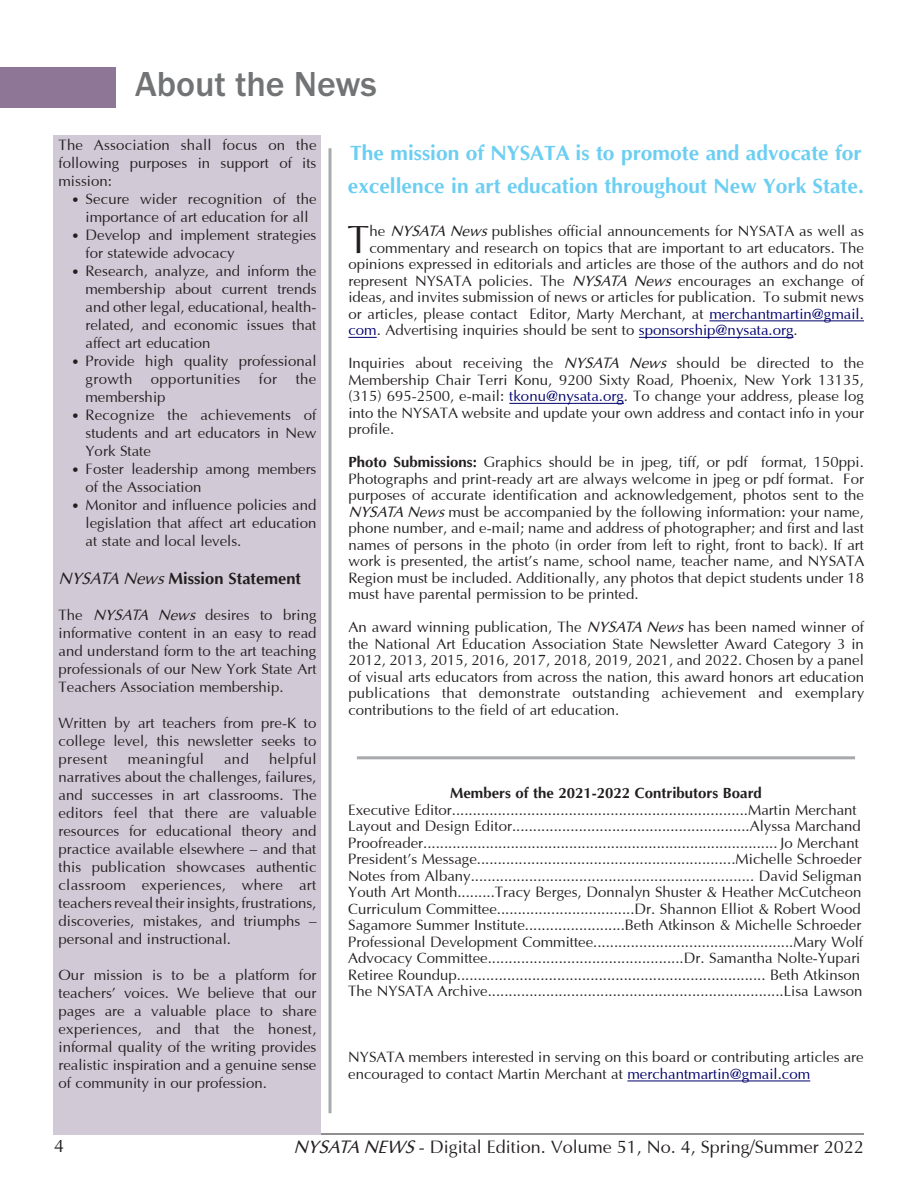
<style>
.page{position:relative;width:918px;height:1188px;background:#fff}
.page>*{position:absolute;margin:0;border:0;box-sizing:border-box;transform-origin:0 0}
._2_body_text_2_no_id{font:39.3px "Optima";color:#231f20}
.Page_Header{font:500 36px "Franklin Gothic URW";color:#717375}
.author_titles{font:700 21px/32.4px "Optima";color:#6ccef2}
.t1{font:18px "Optima";color:#231f20}
.body_text_without_i{font:700 16.5px "Optima";color:#231f20}
._2_body_text_2_no_id-2{font:15px/16.5px "Optima";color:#231f20;text-align:justify}
.body_text_without_i-2{font:15px/18px "Optima";color:#231f20;text-align:justify}
._2_body_text_2_no_id-3{font:700 15px "Optima";color:#231f20}
.body_text_without_i-3{font:15px "Optima";letter-spacing:.03em;color:#231f20}
.s1{font-family:"Cambria";font-weight:700}
.s2{font-weight:400;font-style:italic}
.s3{font-style:italic}
.s4{color:#00006e}
.s5{font-weight:700}
</style>
<div class="page">
<hr style="left:54px;top:1134px;width:810px;height:1px;background:#231f20">
<div style="left:54px;top:135px;width:267px;height:999px;background:#d2c9d6"></div>
<hr style="left:709px;top:321px;width:155px;height:1px;background:#00006e">
<svg style="left:348px;top:337px;width:29px;height:1px"></svg>
<hr style="left:639px;top:337px;width:155px;height:1px;background:#00006e">
<hr style="left:509px;top:403px;width:115px;height:1px;background:#00006e">
<svg style="left:328px;top:148px;width:4px;height:965px;background:#bdbec1"></svg>
<hr style="left:357px;top:756px;width:498px;height:3px;background:#a8a9ad">
<div style="left:0;top:68px;width:116px;height:40px;background:#8e7697"></div>
<hr style="left:627px;top:1081px;width:183px;height:1px;background:#00006e">
<p class="Page_Header" style="left:135px;top:62px;width:243px">About the News</p>
<p class="body_text_without_i-2" style="left:58px;top:137px;width:260px">The Association shall focus on the following purposes in support of its mission:</p>
<p class="_2_body_text_2_no_id-2" style="left:72px;top:191px;width:246px;line-height:18px;text-align:center"><span class="s1">•</span> Secure wider recognition of the importance of art education for all</p>
<p class="_2_body_text_2_no_id-2" style="left:86px;top:227px;width:232px;line-height:18px;text-indent:-14px"><span class="s1">•</span> Develop and implement strategies for statewide advocacy</p>
<p class="_2_body_text_2_no_id-2" style="left:86px;top:263px;width:233px;line-height:18px;text-indent:-14px"><span class="s1">•</span> Research, analyze, and inform the membership about current trends and other legal, educational, health&shy;related, and economic issues that affect art education</p>
<p class="_2_body_text_2_no_id-2" style="left:86px;top:353px;width:233px;line-height:18px;text-indent:-14px"><span class="s1">•</span> Provide high quality professional growth opportunities for the membership</p>
<p class="_2_body_text_2_no_id-2" style="left:86px;top:407px;width:233px;line-height:18px;text-indent:-14px"><span class="s1">•</span> Recognize the achievements of students and art educators in New York State</p>
<p class="_2_body_text_2_no_id-2" style="left:86px;top:461px;width:232px;line-height:18px;text-indent:-14px"><span class="s1">•</span> Foster leadership among members of the Association</p>
<p class="_2_body_text_2_no_id-2" style="left:86px;top:497px;width:232px;line-height:18px;text-indent:-14px"><span class="s1">•</span> Monitor and influence policies and legislation that affect art education at state and local levels.</p>
<p class="body_text_without_i" style="left:58px;top:569px;width:244px"><span class="s2">NYSATA News</span> Mission Statement</p>
<p class="body_text_without_i-2" style="left:58px;top:607px;width:260px">The <span class="s3">NYSATA News</span> desires to bring informative content in an easy to read and understand form to the art teaching professionals of our New York State Art Teachers Association membership.</p>
<p class="body_text_without_i-2" style="left:58px;top:715px;width:259px">Written by art teachers from pre-K to college level, this newsletter seeks to present</p>
<p class="body_text_without_i-2" style="left:58px;top:751px;width:260px;text-indent:211px">helpful narratives about the challenges, failures, and successes in art classrooms. The editors feel that there are valuable resources for educational theory and practice available elsewhere – and that this publication showcases authentic classroom experiences, where art teachers reveal their insights, frustrations, discoveries, mistakes, and triumphs – personal and instructional.</p>
<p class="body_text_without_i-2" style="left:58px;top:967px;width:260px">Our mission is to be a platform for teachers’ voices. We believe that our pages are a valuable place to share experiences, and that the honest, informal quality of the writing provides realistic inspiration and a genuine sense of community in our profession.</p>
<p class="body_text_without_i-3" style="left:128px;top:751px;width:78px">meaningful</p>
<p class="body_text_without_i-2" style="left:224px;top:751px;width:27px">and</p>
<p class="author_titles" style="left:348px;top:138px;width:517px">The mission of NYSATA is to promote and advocate for excellence in art education throughout New York State.</p>
<p class="_2_body_text_2_no_id" style="left:348px;top:219px;width:23px">T</p>
<p class="_2_body_text_2_no_id-2" style="left:369px;top:224px;width:496px">he <span class="s3">NYSATA News</span> publishes official announcements for NYSATA as well as</p>
<p class="_2_body_text_2_no_id-2" style="left:369px;top:240px;width:496px">commentary and research on topics that are important to art educators. The</p>
<p class="_2_body_text_2_no_id-2" style="left:348px;top:257px;width:517px">opinions expressed in editorials and articles are those of the authors and do not</p>
<p class="_2_body_text_2_no_id-2" style="left:348px;top:273px;width:517px">represent NYSATA policies. The <span class="s3">NYSATA News</span> encourages an exchange of</p>
<p class="_2_body_text_2_no_id-2" style="left:348px;top:290px;width:517px">ideas, and invites submission of news or articles for publication. To submit news</p>
<p class="_2_body_text_2_no_id-2" style="left:348px;top:306px;width:517px">or articles, please contact Editor, Marty Merchant, at <span class="s4">merchantmartin@gmail.</span></p>
<p class="_2_body_text_2_no_id-2" style="left:348px;top:323px;width:451px"><span class="s4">com</span>. Advertising inquiries should be sent to <span class="s4">sponsorship@nysata.org</span>.</p>
<p class="_2_body_text_2_no_id-2" style="left:348px;top:356px;width:517px">Inquiries about receiving the <span class="s3">NYSATA News</span> should be directed to the Membership Chair Terri Konu, 9200 Sixty Road, Phoenix, New York 13135, (315) 695-2500, e-mail: <span class="s4">tkonu@nysata.org</span>. To change your address, please log into the NYSATA website and update your own address and contact info in your profile.</p>
<p class="_2_body_text_2_no_id-2" style="left:348px;top:455px;width:518px"><span class="s5">Photo Submissions:</span> Graphics should be in jpeg, tiff, or pdf format, 150ppi.<br>Photographs and print-ready art are always welcome in jpeg or pdf format. For purposes of accurate identification and acknowledgement, photos sent to the <span class="s3">NYSATA News</span> must be accompanied by the following information: your name, phone number, and e-mail; name and address of photographer; and first and last names of persons in the photo (in order from left to right, front to back). If art work is presented, the artist’s name, school name, teacher name, and NYSATA Region must be included. Additionally, any photos that depict students under 18 must have parental permission to be printed.</p>
<p class="_2_body_text_2_no_id-2" style="left:348px;top:620px;width:517px">An award winning publication, The <span class="s3">NYSATA News</span> has been named winner of the National Art Education Association State Newsletter Award Category 3 in 2012, 2013, 2015, 2016, 2017, 2018, 2019, 2021, and 2022. Chosen by a panel of visual arts educators from across the nation, this award honors art education publications that demonstrate outstanding achievement and exemplary contributions to the field of art education.</p>
<p class="_2_body_text_2_no_id-3" style="left:450px;top:785px;width:313px">Members of the 2021-2022 Contributors Board</p>
<p class="_2_body_text_2_no_id-2" style="left:348px;top:802px;width:510px">Executive Editor.......................................................................Martin Merchant</p>
<p class="_2_body_text_2_no_id-2" style="left:348px;top:819px;width:514px">Layout and Design Editor.........................................................Alyssa Marchand</p>
<p class="_2_body_text_2_no_id-2" style="left:348px;top:835px;width:512px">Proofreader..................................................................................... Jo Merchant</p>
<p class="_2_body_text_2_no_id-2" style="left:348px;top:852px;width:515px">President’s Message..............................................................Michelle Schroeder</p>
<p class="_2_body_text_2_no_id-2" style="left:348px;top:868px;width:515px">Notes from Albany.................................................................... David Seligman</p>
<p class="_2_body_text_2_no_id-2" style="left:348px;top:885px;width:515px">Youth Art Month.........Tracy Berges, Donnalyn Shuster &amp; Heather McCutcheon</p>
<p class="_2_body_text_2_no_id-2" style="left:348px;top:901px;width:514px">Curriculum Committee.................................Dr. Shannon Elliot &amp; Robert Wood</p>
<p class="_2_body_text_2_no_id-2" style="left:348px;top:918px;width:515px">Sagamore Summer Institute........................Beth Atkinson &amp; Michelle Schroeder</p>
<p class="_2_body_text_2_no_id-2" style="left:348px;top:934px;width:516px">Professional Development Committee................................................Mary Wolf</p>
<p class="_2_body_text_2_no_id-2" style="left:348px;top:951px;width:514px">Advocacy Committee...............................................Dr. Samantha Nolte-Yupari</p>
<p class="_2_body_text_2_no_id-2" style="left:348px;top:967px;width:514px">Retiree Roundup.......................................................................... Beth Atkinson</p>
<p class="_2_body_text_2_no_id-2" style="left:348px;top:984px;width:516px">The NYSATA Archive.......................................................................Lisa Lawson</p>
<p class="_2_body_text_2_no_id-2" style="left:348px;top:1050px;width:517px">NYSATA members interested in serving on this board or contributing articles are encouraged to contact Martin Merchant at <span class="s4">merchantmartin@gmail.com</span></p>
<p class="t1" style="left:54px;top:1137px;width:12px">4</p>
<p class="t1" style="left:294px;top:1138px;width:572px"><span class="s3">NYSATA NEWS</span> - Digital Edition. Volume 51, No. 4, Spring/Summer 2022</p>
</div>
